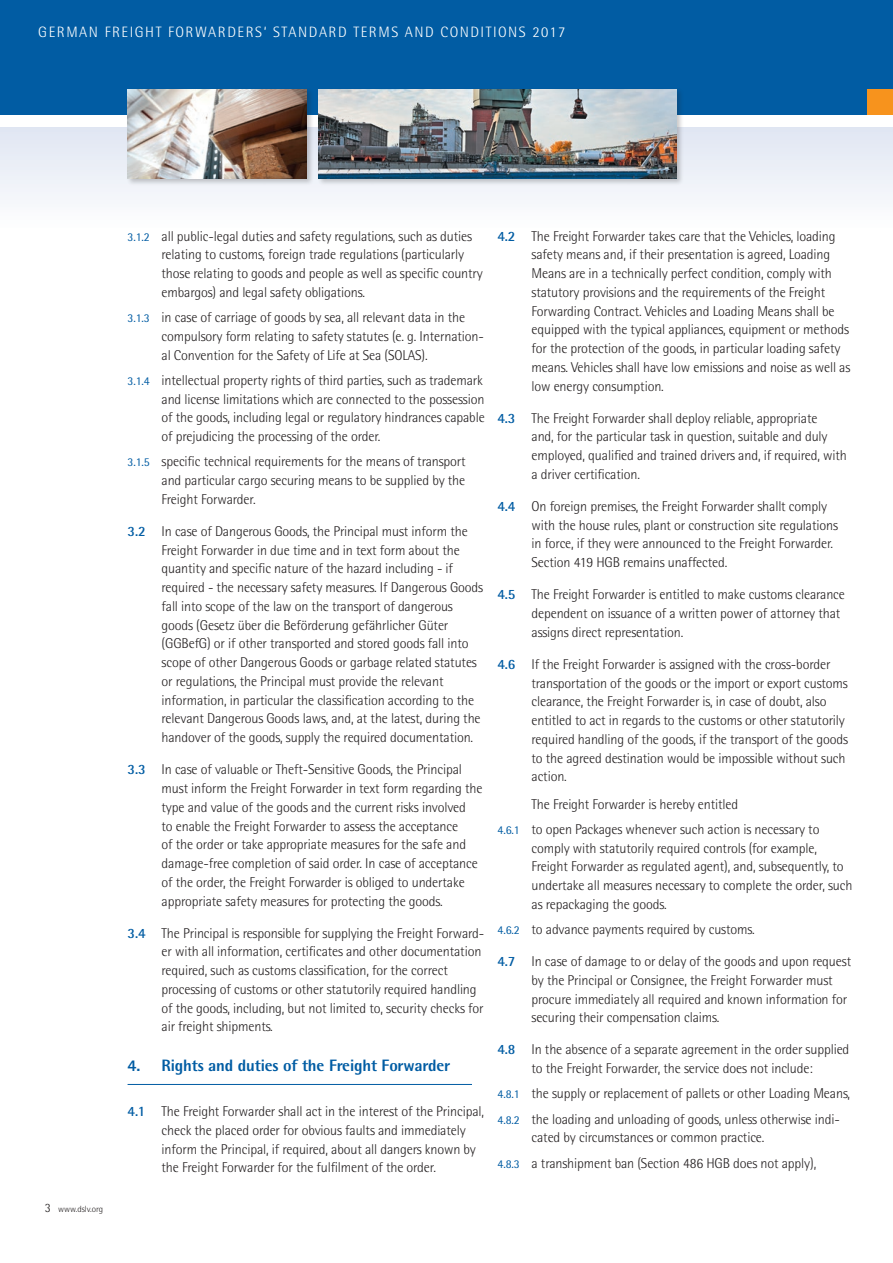
<style>
.page{position:relative;width:893px;height:1263px;background:#fff}
.page>*{position:absolute;margin:0;border:0;box-sizing:border-box;transform-origin:0 0}
.t1{font:800 16.5px "Rotis Semi Sans";letter-spacing:-.01em;color:#015ca3}
.t2{font:300 15px "Rotis Semi Sans";letter-spacing:.1em;color:#fff}
.t3{font:300 14.25px/18.8px "Rotis Semi Sans";letter-spacing:-.01em;color:#231f20}
.t4{font:300 9px "Rotis Semi Sans";color:#231f20}
.s1{font-size:12.75px}
.s2{font-weight:400;font-size:12px;color:#015ca3}
.s3{font-weight:700;color:#015ca3}
</style>
<div class="page">
<div style="left:0;top:0;width:893px;height:115px;background:#015ca3"></div>
<div style="left:0;top:128px;width:893px;height:102px;background:linear-gradient(to bottom,#e0e6f2,#fefefe)"></div>
<div style="left:867px;top:89px;width:26px;height:26px;background:#f7931d"></div>
<hr style="left:128px;top:1084px;width:344px;height:1px;background:#015ca3">
<div style="left:317px;top:88px;width:366px;height:98px;background:#231f20;opacity:.25"></div>
<img style="left:319px;top:89px;width:357px;height:90px">
<div style="left:126px;top:88px;width:188px;height:98px;background:#231f20;opacity:.25"></div>
<img style="left:128px;top:89px;width:178px;height:90px">
<p class="t2" style="left:38px;top:23px;width:529px">GERMAN FREIGHT FORWARDERS‘ STANDARD TERMS AND CONDITIONS 2017</p>
<p class="t4" style="left:45px;top:1204px;width:60px"><span class="s1">3</span> www.dslv.org</p>
<p class="t3" style="left:162px;top:226px;width:323px;text-indent:-34px"><span class="s2">3.1.2</span> all public-legal duties and safety regulations, such as duties relating to customs, foreign trade regulations (particularly those relating to goods and people as well as specific country embargos) and legal safety obligations.</p>
<p class="t3" style="left:162px;top:308px;width:324px;text-indent:-34px"><span class="s2">3.1.3</span> in case of carriage of goods by sea, all relevant data in the compulsory form relating to safety statutes (e. g. Internation&shy;al Convention for the Safety of Life at Sea (SOLAS).</p>
<p class="t3" style="left:162px;top:371px;width:325px;text-indent:-34px"><span class="s2">3.1.4</span> intellectual property rights of third parties, such as trademark and license limitations which are connected to the possession of the goods, including legal or regulatory hindrances capable of prejudicing the processing of the order.</p>
<p class="t3" style="left:162px;top:452px;width:306px;text-align:justify;text-indent:-34px"><span class="s2">3.1.5</span> specific technical requirements for the means of transport and particular cargo securing means to be supplied by the Freight Forwarder.</p>
<p class="t3" style="left:162px;top:522px;width:323px;text-indent:-34px"><span class="s3">3.2</span> In case of Dangerous Goods, the Principal must inform the Freight Forwarder in due time and in text form about the quantity and specific nature of the hazard including - if required - the necessary safety measures. If Dangerous Goods fall into scope of the law on the transport of dangerous goods (Gesetz über die Beförderung gefährlicher Güter (GGBefG) or if other transported and stored goods fall into scope of other Dangerous Goods or garbage related statutes or regulations, the Principal must provide the relevant information, in particular the classification according to the relevant Dangerous Goods laws, and, at the latest, during the handover of the goods, supply the required documentation.</p>
<p class="t3" style="left:162px;top:760px;width:322px;text-indent:-34px"><span class="s3">3.3</span> In case of valuable or Theft-Sensitive Goods, the Principal must inform the Freight Forwarder in text form regarding the type and value of the goods and the current risks involved<br>to enable the Freight Forwarder to assess the acceptance<br>of the order or take appropriate measures for the safe and damage-free completion of said order. In case of acceptance of the order, the Freight Forwarder is obliged to undertake appropriate safety measures for protecting the goods.</p>
<p class="t3" style="left:162px;top:923px;width:324px;text-indent:-34px"><span class="s3">3.4</span> The Principal is responsible for supplying the Freight Forward&shy;er with all information, certificates and other documentation required, such as customs classification, for the correct processing of customs or other statutorily required handling of the goods, including, but not limited to, security checks for air freight shipments.</p>
<p class="t1" style="left:128px;top:1055px;width:324px">4. Rights and duties of the Freight Forwarder</p>
<p class="t3" style="left:162px;top:1102px;width:324px;text-indent:-34px"><span class="s3">4.1</span> The Freight Forwarder shall act in the interest of the Principal, check the placed order for obvious faults and immediately inform the Principal, if required, about all dangers known by the Freight Forwarder for the fulfilment of the order.</p>
<p class="t3" style="left:531px;top:226px;width:320px;text-indent:-34px"><span class="s3">4.2</span> The Freight Forwarder takes care that the Vehicles, loading safety means and, if their presentation is agreed, Loading Means are in a technically perfect condition, comply with statutory provisions and the requirements of the Freight Forwarding Contract. Vehicles and Loading Means shall be equipped with the typical appliances, equipment or methods for the protection of the goods, in particular loading safety means. Vehicles shall have low emissions and noise as well as low energy consumption.</p>
<p class="t3" style="left:531px;top:408px;width:317px;text-indent:-34px"><span class="s3">4.3</span> The Freight Forwarder shall deploy reliable, appropriate<br>and, for the particular task in question, suitable and duly employed, qualified and trained drivers and, if required, with a driver certification.</p>
<p class="t3" style="left:531px;top:497px;width:308px;text-indent:-34px"><span class="s3">4.4</span> On foreign premises, the Freight Forwarder shallt comply with the house rules, plant or construction site regulations in force, if they were announced to the Freight Forwarder.<br>Section 419 HGB remains unaffected.</p>
<p class="t3" style="left:531px;top:585px;width:315px;text-indent:-34px"><span class="s3">4.5</span> The Freight Forwarder is entitled to make customs clearance dependent on issuance of a written power of attorney that assigns direct representation.</p>
<p class="t3" style="left:531px;top:655px;width:318px;text-indent:-34px"><span class="s3">4.6</span> If the Freight Forwarder is assigned with the cross-border transportation of the goods or the import or export customs clearance, the Freight Forwarder is, in case of doubt, also entitled to act in regards to the customs or other statutorily required handling of the goods, if the transport of the goods to the agreed destination would be impossible without such action.</p>
<p class="t3" style="left:497px;top:791px;width:323px;line-height:25.2px;text-indent:34px">The Freight Forwarder is hereby entitled<br><span class="s2">4.6.1</span> to open Packages whenever such action is necessary to</p>
<p class="t3" style="left:531px;top:838px;width:322px">comply with statutorily required controls (for example, Freight Forwarder as regulated agent), and, subsequently, to undertake all measures necessary to complete the order, such as repackaging the goods.</p>
<p class="t3" style="left:497px;top:920px;width:259px"><span class="s2">4.6.2</span> to advance payments required by customs.</p>
<p class="t3" style="left:531px;top:952px;width:321px;text-indent:-34px"><span class="s3">4.7</span> In case of damage to or delay of the goods and upon request by the Principal or Consignee, the Freight Forwarder must procure immediately all required and known information for securing their compensation claims.</p>
<p class="t3" style="left:497px;top:1040px;width:353px;text-align:center"><span class="s3">4.8</span> In the absence of a separate agreement in the order supplied to the Freight Forwarder, the service does not include:</p>
<p class="t3" style="left:497px;top:1081px;width:354px;line-height:25.2px"><span class="s2">4.8.1</span> the supply or replacement of pallets or other Loading Means,<br><span class="s2">4.8.2</span> the loading and unloading of goods, unless otherwise indi-</p>
<p class="t3" style="left:497px;top:1125px;width:320px;line-height:25.2px;text-indent:34px">cated by circumstances or common practice.<br><span class="s2">4.8.3</span> a transhipment ban (Section 486 HGB does not apply),</p>
</div>
